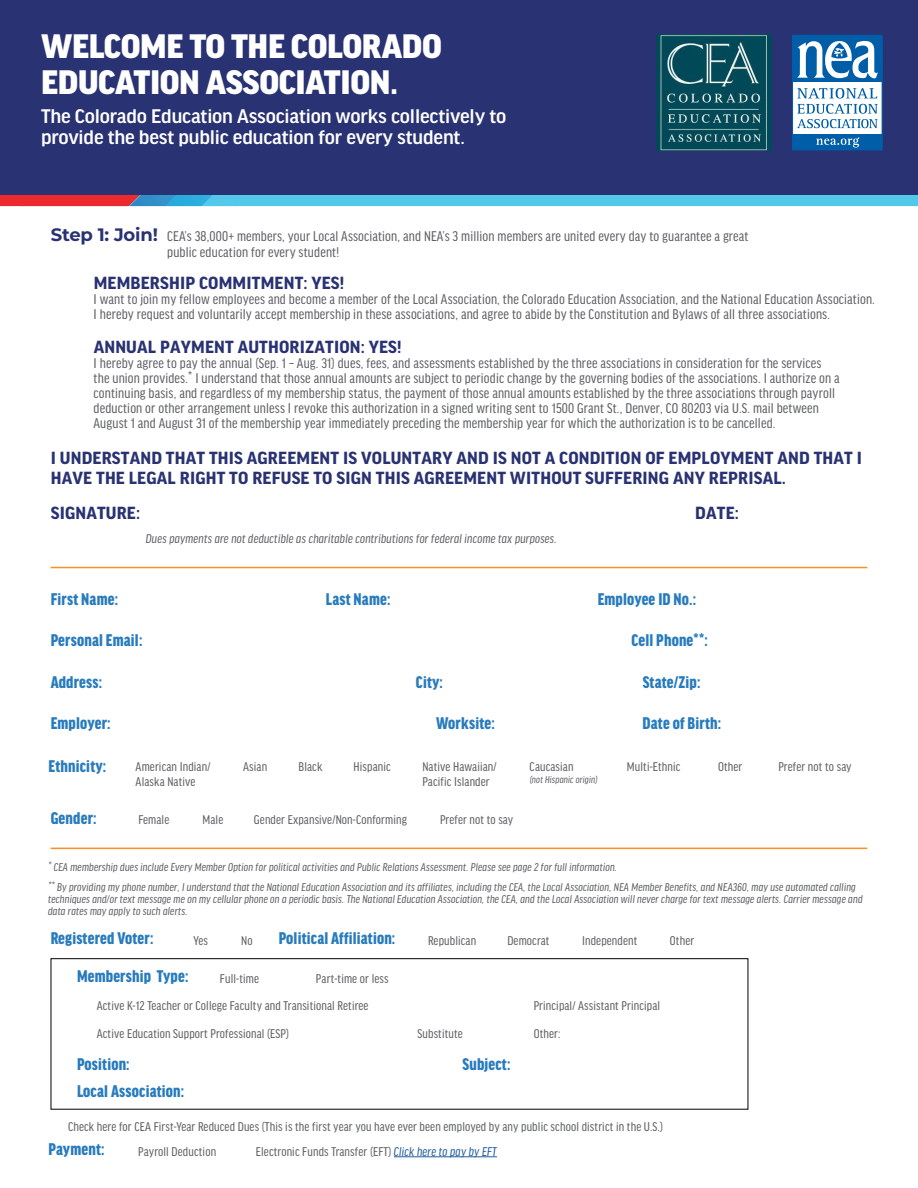
<style>
.page{position:relative;width:918px;height:1188px;background:#fff}
.page>*{position:absolute;margin:0;border:0;box-sizing:border-box;transform-origin:0 0}
.t1{font:900 36.15px/36px "Good Headline Pro";letter-spacing:-.01em;color:#fff}
.t2{font:500 21px/21px "Good Headline Pro";letter-spacing:-.01em;color:#fff}
.t3{font:700 18.75px/19.5px "Good Headline Pro";letter-spacing:.01em;color:#293272}
.t4{font:900 condensed 18px "Good Headline Pro";letter-spacing:.01em;color:#287bbd}
.t5{font:condensed 15px/15px "Good Headline Pro";letter-spacing:.01em;color:#5e6062}
.t6{font:condensed 13.5px/15px "Good Headline Pro";letter-spacing:.01em;color:#5e6062}
.t7{font:italic condensed 13.5px "Good Headline Pro";letter-spacing:.01em;color:#5e6062}
.t8{font:italic condensed 12px/12px "Good Headline Pro";letter-spacing:.01em;color:#5e6062}
.t9{font:italic condensed 10.5px "Good Headline Pro";letter-spacing:.01em;color:#5e6062}
.s1{font-family:"Montserrat";font-weight:700;font-stretch:normal;font-size:18px;color:#293272}
.s2{font-style:italic;color:#215e9e}
</style>
<div class="page">
<div style="left:51px;top:958px;width:697px;height:151px;border:1px solid #000"></div>
<hr style="left:51px;top:848px;width:816px;height:1px;background:#f79220">
<div style="left:0;top:0;width:918px;height:194px;background:#293272"></div>
<div style="left:793px;top:82px;width:89px;height:53px;background:#fff"></div>
<div style="left:793px;top:36px;width:89px;height:46px;background:#005ea9"></div>
<svg style="left:797px;top:40px;width:81px;height:39px"></svg>
<svg style="left:0;top:88px;width:918px;height:118px"></svg>
<div style="left:792px;top:35px;width:91px;height:115px;border:1px solid #005ea9"></div>
<hr style="left:394px;top:1156px;width:103px;height:1px;background:#215e9e">
<hr style="left:51px;top:567px;width:816px;height:1px;background:#f79220">
<img style="left:657px;top:34px;width:115px;height:117px">
<h1 class="t1" style="left:41px;top:29px;width:402px">WELCOME TO THE COLORADO<br>EDUCATION ASSOCIATION.</h1>
<h2 class="t2" style="left:41px;top:106px;width:467px">The Colorado Education Association works collectively to provide the best public education for every student.</h2>
<p class="t5" style="left:167px;top:228px;width:583px;line-height:16.5px;text-indent:-117px"><span class="s1">Step 1: Join!</span> CEA’s 38,000+ members, your Local Association, and NEA’s 3 million members are united every day to guarantee a great public education for every student!</p>
<p class="t3" style="left:94px;top:273px;width:252px">MEMBERSHIP COMMITMENT: YES!</p>
<p class="t5" style="left:94px;top:291px;width:783px">I want to join my fellow employees and become a member of the Local Association, the Colorado Education Association, and the National Education Association.<br>I hereby request and voluntarily accept membership in these associations, and agree to abide by the Constitution and Bylaws of all three associations.</p>
<p class="t3" style="left:94px;top:337px;width:309px">ANNUAL PAYMENT AUTHORIZATION: YES!</p>
<p class="t5" style="left:94px;top:355px;width:748px">I hereby agree to pay the annual (Sep. 1 – Aug. 31) dues, fees, and assessments established by the three associations in consideration for the services the union provides.* I understand that those annual amounts are subject to periodic change by the governing bodies of the associations. I authorize on a continuing basis, and regardless of my membership status, the payment of those annual amounts established by the three associations through payroll deduction or other arrangement unless I revoke this authorization in a signed writing sent to 1500 Grant St., Denver, CO 80203 via U.S. mail between August 1 and August 31 of the membership year immediately preceding the membership year for which the authorization is to be cancelled.</p>
<p class="t3" style="left:51px;top:449px;width:813px">I UNDERSTAND THAT THIS AGREEMENT IS VOLUNTARY AND IS NOT A CONDITION OF EMPLOYMENT AND THAT I<br>HAVE THE LEGAL RIGHT TO REFUSE TO SIGN THIS AGREEMENT WITHOUT SUFFERING ANY REPRISAL.</p>
<p class="t3" style="left:51px;top:504px;width:91px">SIGNATURE:</p>
<p class="t3" style="left:695px;top:504px;width:45px">DATE:</p>
<p class="t7" style="left:146px;top:531px;width:412px">Dues payments are not deductible as charitable contributions for federal income tax purposes.</p>
<p class="t4" style="left:51px;top:591px;width:69px">First Name:</p>
<p class="t4" style="left:326px;top:591px;width:66px">Last Name:</p>
<p class="t4" style="left:598px;top:591px;width:100px">Employee ID No.:</p>
<p class="t4" style="left:51px;top:632px;width:93px">Personal Email:</p>
<p class="t4" style="left:631px;top:632px;width:78px">Cell Phone**:</p>
<p class="t4" style="left:51px;top:674px;width:53px">Address:</p>
<p class="t4" style="left:416px;top:674px;width:29px">City:</p>
<p class="t4" style="left:643px;top:674px;width:59px">State/Zip:</p>
<p class="t4" style="left:51px;top:715px;width:61px">Employer:</p>
<p class="t4" style="left:436px;top:715px;width:60px">Worksite:</p>
<p class="t4" style="left:643px;top:715px;width:80px">Date of Birth:</p>
<p class="t4" style="left:49px;top:758px;width:59px">Ethnicity:</p>
<p class="t6" style="left:136px;top:759px;width:76px">American Indian/</p>
<p class="t6" style="left:778px;top:759px;width:75px">Prefer not to say</p>
<p class="t6" style="left:136px;top:774px;width:61px">Alaska Native</p>
<p class="t6" style="left:243px;top:759px;width:25px">Asian</p>
<p class="t6" style="left:530px;top:759px;width:45px">Caucasian</p>
<p class="t9" style="left:530px;top:774px;width:70px">(not Hispanic origin)</p>
<p class="t6" style="left:299px;top:759px;width:25px">Black</p>
<p class="t6" style="left:354px;top:759px;width:39px">Hispanic</p>
<p class="t6" style="left:627px;top:759px;width:55px">Multi-Ethnic</p>
<p class="t6" style="left:718px;top:759px;width:26px">Other</p>
<p class="t6" style="left:422px;top:759px;width:76px">Native Hawaiian/<br>Pacific Islander</p>
<p class="t4" style="left:51px;top:810px;width:48px">Gender:</p>
<p class="t6" style="left:138px;top:812px;width:32px">Female</p>
<p class="t6" style="left:203px;top:812px;width:22px">Male</p>
<p class="t6" style="left:254px;top:812px;width:154px">Gender Expansive/Non-Conforming</p>
<p class="t6" style="left:440px;top:812px;width:75px">Prefer not to say</p>
<p class="t8" style="left:48px;top:861px;width:570px">* CEA membership dues include Every Member Option for political activities and Public Relations Assessment. Please see page 2 for full information.</p>
<p class="t8" style="left:48px;top:882px;width:816px">** By providing my phone number, I understand that the National Education Association and its affiliates, including the CEA, the Local Association, NEA Member Benefits, and NEA360, may use automated calling techniques and/or text message me on my cellular phone on a periodic basis. The National Education Association, the CEA, and the Local Association will never charge for text message alerts. Carrier message and data rates may apply to such alerts.</p>
<p class="t6" style="left:241px;top:934px;width:13px">No</p>
<p class="t4" style="left:279px;top:930px;width:118px">Political Affiliation:</p>
<p class="t6" style="left:316px;top:971px;width:74px">Part-time or less</p>
<p class="t4" style="left:51px;top:930px;width:104px">Registered Voter:</p>
<p class="t6" style="left:507px;top:933px;width:44px">Democrat</p>
<p class="t6" style="left:582px;top:933px;width:57px">Independent</p>
<p class="t6" style="left:670px;top:933px;width:26px">Other</p>
<p class="t4" style="left:77px;top:967px;width:113px">Membership Type:</p>
<p class="t6" style="left:194px;top:934px;width:16px">Yes</p>
<p class="t6" style="left:428px;top:934px;width:50px">Republican</p>
<p class="t6" style="left:220px;top:971px;width:41px">Full-time</p>
<p class="t6" style="left:97px;top:998px;width:273px">Active K-12 Teacher or College Faculty and Transitional Retiree</p>
<p class="t6" style="left:97px;top:1026px;width:194px">Active Education Support Professional (ESP)</p>
<p class="t6" style="left:417px;top:1026px;width:47px">Substitute</p>
<p class="t4" style="left:77px;top:1056px;width:54px">Position:</p>
<p class="t4" style="left:463px;top:1056px;width:49px">Subject:</p>
<p class="t4" style="left:77px;top:1083px;width:109px">Local Association:</p>
<p class="t6" style="left:534px;top:992px;width:128px;line-height:27.9px">Principal/ Assistant Principal<br>Other:</p>
<p class="t6" style="left:68px;top:1119px;width:596px">Check here for CEA First-Year Reduced Dues (This is the first year you have ever been employed by any public school district in the U.S.)</p>
<p class="t4" style="left:48px;top:1140px;width:58px">Payment:</p>
<p class="t6" style="left:138px;top:1144px;width:79px">Payroll Deduction</p>
<p class="t6" style="left:256px;top:1144px;width:243px">Electronic Funds Transfer (EFT) <span class="s2">Click here to pay by EFT</span></p>
</div>
